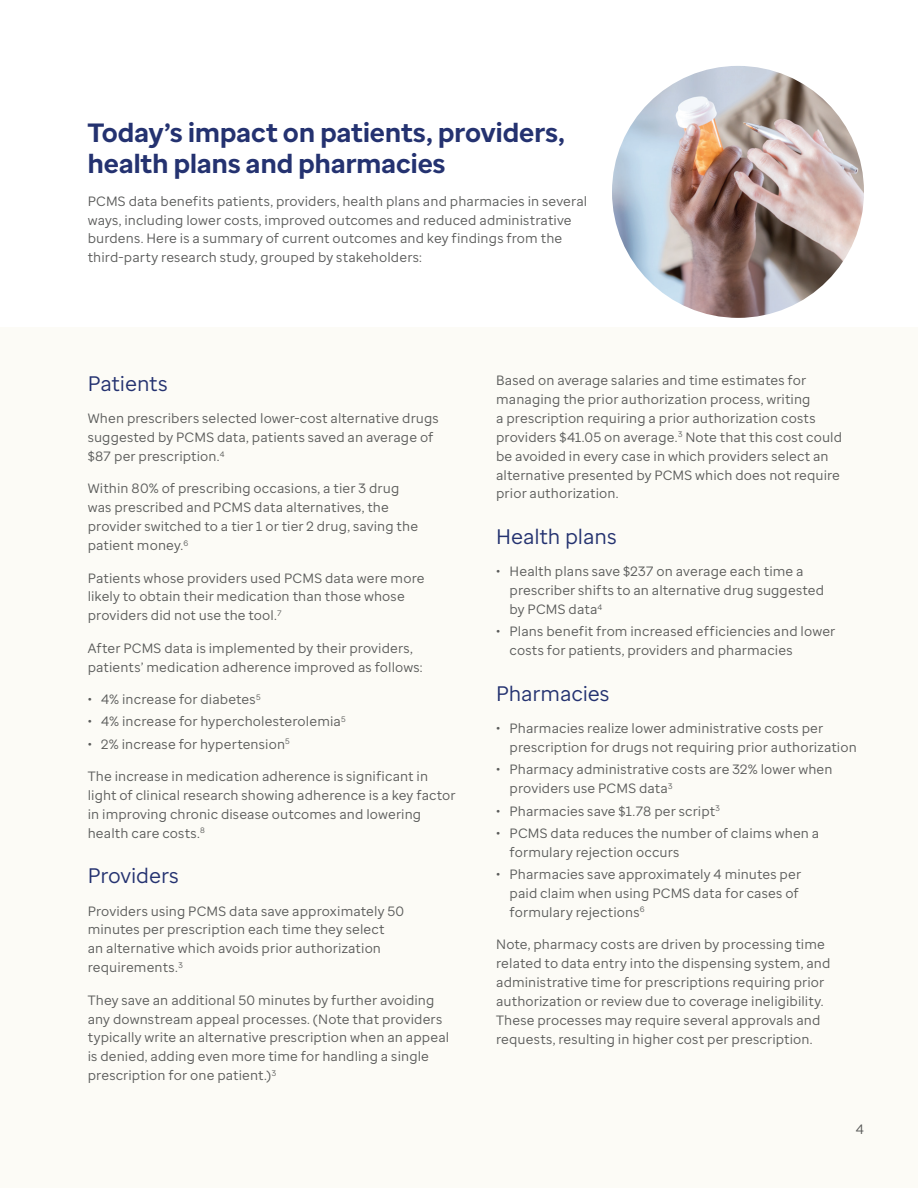
<style>
.page{position:relative;width:918px;height:1188px;background:#fff}
.page>*{position:absolute;margin:0;border:0;box-sizing:border-box;transform-origin:0 0}
.t1{font:700 26.4px/31.7px "Optum Sans";color:#243270}
.t2{font:21px "Optum Sans";letter-spacing:-.005em;color:#243270}
.t3{font:13.5px/18.9px "Optum Sans";letter-spacing:.01em;color:#5a5b5a}
</style>
<div class="page">
<div style="left:0;top:327px;width:918px;height:861px;background:#fcfbf6"></div>
<img style="left:612px;top:66px;width:252px;height:252px;border-radius:126px">
<h1 class="t1" style="left:88px;top:117px;width:479px">Today’s impact on patients, providers, health plans and pharmacies</h1>
<p class="t3" style="left:88px;top:191px;width:501px">PCMS data benefits patients, providers, health plans and pharmacies in several ways, including lower costs, improved outcomes and reduced administrative burdens. Here is a summary of current outcomes and key findings from the third-party research study, grouped by stakeholders:</p>
<h2 class="t2" style="left:88px;top:370px;width:82px">Patients</h2>
<p class="t3" style="left:88px;top:409px;width:353px">When prescribers selected lower-cost alternative drugs suggested by PCMS data, patients saved an average of $87 per prescription.<sup>4</sup></p>
<p class="t3" style="left:88px;top:479px;width:332px">Within 80% of prescribing occasions, a tier 3 drug was prescribed and PCMS data alternatives, the provider switched to a tier 1 or tier 2 drug, saving the patient money.<sup>6</sup></p>
<p class="t3" style="left:88px;top:568px;width:338px">Patients whose providers used PCMS data were more likely to obtain their medication than those whose providers did not use the tool.<sup>7</sup></p>
<p class="t3" style="left:88px;top:638px;width:337px">After PCMS data is implemented by their providers, patients’ medication adherence improved as follows:</p>
<p class="t3" style="left:88px;top:690px;width:174px">• 4% increase for diabetes<sup>5</sup></p>
<p class="t3" style="left:88px;top:712px;width:260px">• 4% increase for hypercholesterolemia<sup>5</sup></p>
<p class="t3" style="left:88px;top:734px;width:204px">• 2% increase for hypertension<sup>5</sup></p>
<p class="t3" style="left:88px;top:767px;width:369px">The increase in medication adherence is significant in light of clinical research showing adherence is a key factor in improving chronic disease outcomes and lowering health care costs.<sup>8</sup></p>
<h2 class="t2" style="left:88px;top:862px;width:93px">Providers</h2>
<p class="t3" style="left:88px;top:901px;width:318px">Providers using PCMS data save approximately 50 minutes per prescription each time they select<br>an alternative which avoids prior authorization requirements.<sup>3</sup></p>
<p class="t3" style="left:88px;top:990px;width:363px">They save an additional 50 minutes by further avoiding any downstream appeal processes. (Note that providers typically write an alternative prescription when an appeal is denied, adding even more time for handling a single prescription for one patient.)<sup>3</sup></p>
<p class="t3" style="left:496px;top:371px;width:347px">Based on average salaries and time estimates for managing the prior authorization process, writing<br>a prescription requiring a prior authorization costs providers $41.05 on average.<sup>3</sup> Note that this cost could be avoided in every case in which providers select an alternative presented by PCMS which does not require prior authorization.</p>
<h2 class="t2" style="left:496px;top:523px;width:122px">Health plans</h2>
<p class="t3" style="left:510px;top:562px;width:316px;text-indent:-14px">• Health plans save $237 on average each time a prescriber shifts to an alternative drug suggested by PCMS data<sup>4</sup></p>
<p class="t3" style="left:510px;top:622px;width:327px;text-indent:-14px">• Plans benefit from increased efficiencies and lower costs for patients, providers and pharmacies</p>
<h2 class="t2" style="left:496px;top:680px;width:115px">Pharmacies</h2>
<p class="t3" style="left:510px;top:719px;width:349px;text-indent:-14px">• Pharmacies realize lower administrative costs per prescription for drugs not requiring prior authorization</p>
<p class="t3" style="left:510px;top:760px;width:325px;text-indent:-14px">• Pharmacy administrative costs are 32% lower when providers use PCMS data<sup>3</sup></p>
<p class="t3" style="left:496px;top:801px;width:225px">• Pharmacies save $1.78 per script<sup>3</sup></p>
<p class="t3" style="left:510px;top:823px;width:311px;text-indent:-14px">• PCMS data reduces the number of claims when a formulary rejection occurs</p>
<p class="t3" style="left:510px;top:865px;width:293px;text-indent:-14px">• Pharmacies save approximately 4 minutes per paid claim when using PCMS data for cases of formulary rejections<sup>6</sup></p>
<p class="t3" style="left:496px;top:935px;width:336px">Note, pharmacy costs are driven by processing time related to data entry into the dispensing system, and administrative time for prescriptions requiring prior authorization or review due to coverage ineligibility.<br>These processes may require several approvals and requests, resulting in higher cost per prescription.</p>
<p class="t3" style="left:856px;top:1120px;width:10px">4</p>
</div>
